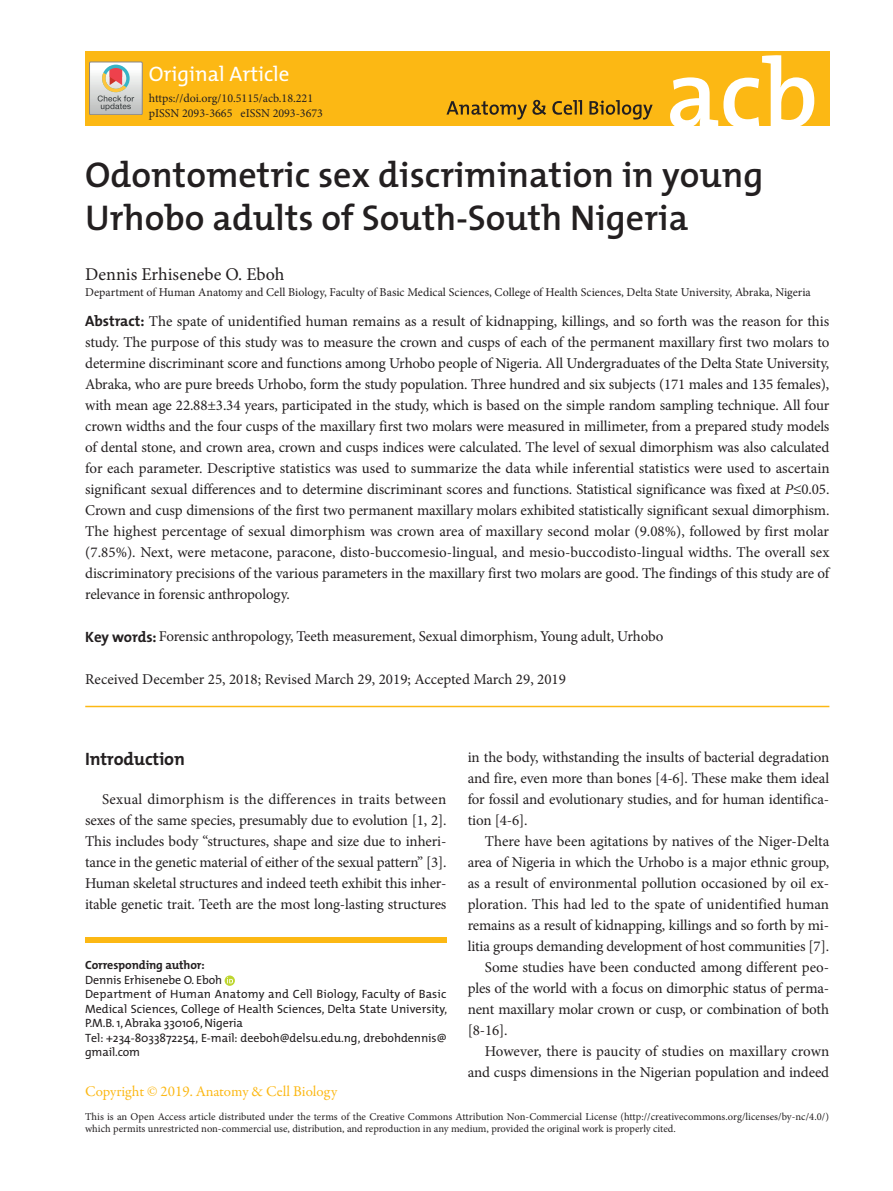
<style>
.page{position:relative;width:893px;height:1191px;background:#fff}
.page>*{position:absolute;margin:0;border:0;box-sizing:border-box;transform-origin:0 0}
.t1{font:600 36px/43.2px "The Mix";color:#231f20}
.t2{font:21px "The Mix";color:#fff}
.t3{font:18px "Minion Pro";color:#231f20}
.t4{font:700 18px "The Mix";letter-spacing:-.01em;color:#231f20}
.t5{font:15px/21px "Minion Pro";letter-spacing:-.01em;color:#231f20;text-align:justify}
.t6{font:15px "Garamond Premr Pro";color:#fcb814}
.t7{font:12px/14.4px "The Mix";letter-spacing:.005em;color:#231f20}
.t8{font:12px/14.4px "Minion Pro";color:#231f20}
.t9{font:700 12px "The Mix";letter-spacing:-.01em;color:#231f20}
.t10{font:10.5px/12.6px "Minion Pro";color:#231f20}
.s1{font-family:"The Mix";font-weight:700}
.s2{font-style:italic}
</style>
<div class="page">
<div style="left:85px;top:51px;width:744px;height:75px;background:#fcb814"></div>
<svg style="left:670px;top:55px;width:144px;height:71px"></svg>
<svg style="left:446px;top:100px;width:207px;height:20px"></svg>
<svg style="left:90px;top:62px;width:52px;height:53px;background:#cbc6c1"></svg>
<div style="left:85px;top:937px;width:361px;height:5px;background:#fcb814"></div>
<svg style="left:225px;top:975px;width:10px;height:10px"></svg>
<svg style="left:227px;top:977px;width:6px;height:6px"></svg>
<hr style="left:85px;top:706px;width:744px;height:1px;background:#fcb814">
<h2 class="t2" style="left:149px;top:57px;width:142px">Original Article</h2>
<p class="t8" style="left:149px;top:91px;width:176px">https://doi.org/10.5115/acb.18.221 pISSN 2093-3665 eISSN 2093-3673</p>
<h1 class="t1" style="left:85px;top:152px;width:680px">Odontometric sex discrimination in young<br>Urhobo adults of South-South Nigeria</h1>
<p class="t3" style="left:85px;top:262px;width:201px">Dennis Erhisenebe O. Eboh</p>
<p class="t8" style="left:85px;top:285px;width:727px">Department of Human Anatomy and Cell Biology, Faculty of Basic Medical Sciences, College of Health Sciences, Delta State University, Abraka, Nigeria</p>
<p class="t5" style="left:85px;top:311px;width:746px"><span class="s1">Abstract:</span> The spate of unidentified human remains as a result of kidnapping, killings, and so forth was the reason for this study. The purpose of this study was to measure the crown and cusps of each of the permanent maxillary first two molars to determine discriminant score and functions among Urhobo people of Nigeria. All Undergraduates of the Delta State University, Abraka, who are pure breeds Urhobo, form the study population. Three hundred and six subjects (171 males and 135 females), with mean age 22.88±3.34 years, participated in the study, which is based on the simple random sampling technique. All four crown widths and the four cusps of the maxillary first two molars were measured in millimeter, from a prepared study models of dental stone, and crown area, crown and cusps indices were calculated. The level of sexual dimorphism was also calculated for each parameter. Descriptive statistics was used to summarize the data while inferential statistics were used to ascertain significant sexual differences and to determine discriminant scores and functions. Statistical significance was fixed at <span class="s2">P</span>≤0.05.<br>Crown and cusp dimensions of the first two permanent maxillary molars exhibited statistically significant sexual dimorphism.<br>The highest percentage of sexual dimorphism was crown area of maxillary second molar (9.08%), followed by first molar (7.85%). Next, were metacone, paracone, disto-buccomesio-lingual, and mesio-buccodisto-lingual widths. The overall sex discriminatory precisions of the various parameters in the maxillary first two molars are good. The findings of this study are of relevance in forensic anthropology.</p>
<p class="t5" style="left:85px;top:626px;width:580px"><span class="s1">Key words:</span> Forensic anthropology, Teeth measurement, Sexual dimorphism, Young adult, Urhobo</p>
<p class="t5" style="left:85px;top:668px;width:482px">Received December 25, 2018; Revised March 29, 2019; Accepted March 29, 2019</p>
<p class="t4" style="left:85px;top:743px;width:101px">Introduction</p>
<p class="t5" style="left:85px;top:789px;width:363px;text-indent:17px">Sexual dimorphism is the differences in traits between sexes of the same species, presumably due to evolution [1, 2].<br>This includes body “structures, shape and size due to inheri&shy;tance in the genetic material of either of the sexual pattern” [3].<br>Human skeletal structures and indeed teeth exhibit this inher&shy;itable genetic trait. Teeth are the most long-lasting structures</p>
<p class="t9" style="left:85px;top:955px;width:121px">Corresponding author:</p>
<p class="t7" style="left:85px;top:972px;width:364px">Dennis Erhisenebe O. Eboh<br>Department of Human Anatomy and Cell Biology, Faculty of Basic Medical Sciences, College of Health Sciences, Delta State University, P.M.B. 1, Abraka 330106, Nigeria<br>Tel: +234-8033872254, E-mail: deeboh@delsu.edu.ng, drebohdennis@ gmail.com</p>
<p class="t6" style="left:85px;top:1082px;width:254px">Copyright © 2019. Anatomy &amp; Cell Biology</p>
<p class="t5" style="left:468px;top:747px;width:363px">in the body, withstanding the insults of bacterial degradation and fire, even more than bones [4-6]. These make them ideal for fossil and evolutionary studies, and for human identifica&shy;tion [4-6].</p>
<p class="t5" style="left:485px;top:831px;width:346px">There have been agitations by natives of the Niger-Delta</p>
<p class="t5" style="left:468px;top:852px;width:363px">area of Nigeria in which the Urhobo is a major ethnic group,</p>
<p class="t5" style="left:468px;top:873px;width:363px">as a result of environmental pollution occasioned by oil ex-</p>
<p class="t5" style="left:468px;top:894px;width:363px">ploration. This had led to the spate of unidentified human</p>
<p class="t5" style="left:468px;top:915px;width:363px">remains as a result of kidnapping, killings and so forth by mi-</p>
<p class="t5" style="left:468px;top:936px;width:363px">litia groups demanding development of host communities [7].</p>
<p class="t5" style="left:485px;top:957px;width:346px">Some studies have been conducted among different peo-</p>
<p class="t5" style="left:468px;top:978px;width:363px">ples of the world with a focus on dimorphic status of perma-</p>
<p class="t5" style="left:468px;top:999px;width:363px">nent maxillary molar crown or cusp, or combination of both</p>
<p class="t5" style="left:468px;top:1020px;width:41px">[8-16].</p>
<p class="t5" style="left:485px;top:1041px;width:346px">However, there is paucity of studies on maxillary crown</p>
<p class="t5" style="left:468px;top:1062px;width:363px">and cusps dimensions in the Nigerian population and indeed</p>
<p class="t10" style="left:85px;top:1110px;width:745px">This is an Open Access article distributed under the terms of the Creative Commons Attribution Non-Commercial License (http://creativecommons.org/licenses/by-nc/4.0/) which permits unrestricted non-commercial use, distribution, and reproduction in any medium, provided the original work is properly cited.</p>
</div>
